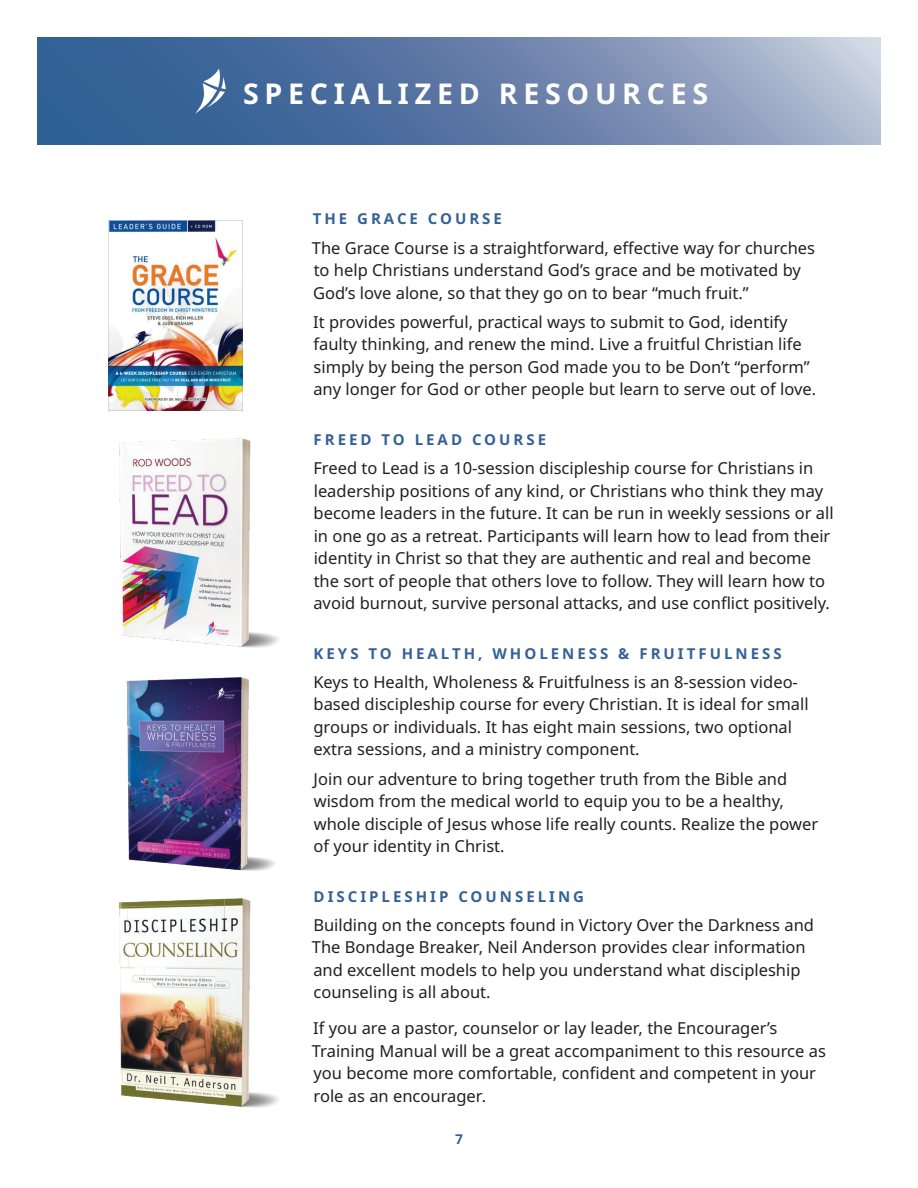
<style>
.page{position:relative;width:918px;height:1188px;background:#fff}
.page>*{position:absolute;margin:0;border:0;box-sizing:border-box;transform-origin:0 0}
.t1{font:700 28.65px "Noto Sans";letter-spacing:.2em;color:#fff}
.t2{font:16.5px/22.5px "Noto Sans";color:#231f20}
.t3{font:700 15px "Noto Sans";letter-spacing:.2em;color:#346196}
.t4{font:700 13.5px "Noto Sans";color:#346196}
</style>
<div class="page">
<img style="left:108px;top:220px;width:135px;height:190px">
<img style="left:119px;top:438px;width:160px;height:210px">
<img style="left:119px;top:898px;width:160px;height:210px">
<img style="left:126px;top:677px;width:149px;height:194px">
<svg style="left:38px;top:38px;width:842px;height:107px;background:#6682ab"></svg>
<svg style="left:195px;top:68px;width:31px;height:46px"></svg>
<p class="t1" style="left:243px;top:73px;width:467px">SPECIALIZED RESOURCES</p>
<p class="t3" style="left:313px;top:208px;width:191px">THE GRACE COURSE</p>
<p class="t2" style="left:312px;top:237px;width:505px">The Grace Course is a straightforward, effective way for churches to help Christians understand God’s grace and be motivated by<br>God’s love alone, so that they go on to bear “much fruit.”</p>
<p class="t2" style="left:313px;top:311px;width:504px">It provides powerful, practical ways to submit to God, identify faulty thinking, and renew the mind. Live a fruitful Christian life simply by being the person God made you to be Don’t “perform” any longer for God or other people but learn to serve out of love.</p>
<p class="t3" style="left:314px;top:429px;width:234px">FREED TO LEAD COURSE</p>
<p class="t2" style="left:313px;top:457px;width:522px">Freed to Lead is a 10-session discipleship course for Christians in leadership positions of any kind, or Christians who think they may become leaders in the future. It can be run in weekly sessions or all in one go as a retreat. Participants will learn how to lead from their identity in Christ so that they are authentic and real and become the sort of people that others love to follow. They will learn how to avoid burnout, survive personal attacks, and use conflict positively.</p>
<p class="t3" style="left:314px;top:643px;width:469px">KEYS TO HEALTH, WHOLENESS &amp; FRUITFULNESS</p>
<p class="t2" style="left:313px;top:671px;width:497px">Keys to Health, Wholeness &amp; Fruitfulness is an 8-session video&shy;based discipleship course for every Christian. It is ideal for small groups or individuals. It has eight main sessions, two optional extra sessions, and a ministry component.</p>
<p class="t2" style="left:313px;top:768px;width:506px">Join our adventure to bring together truth from the Bible and wisdom from the medical world to equip you to be a healthy, whole disciple of Jesus whose life really counts. Realize the power of your identity in Christ.</p>
<p class="t3" style="left:314px;top:886px;width:272px">DISCIPLESHIP COUNSELING</p>
<p class="t2" style="left:312px;top:914px;width:504px">Building on the concepts found in Victory Over the Darkness and The Bondage Breaker, Neil Anderson provides clear information and excellent models to help you understand what discipleship counseling is all about.</p>
<p class="t2" style="left:312px;top:1018px;width:516px">If you are a pastor, counselor or lay leader, the Encourager’s Training Manual will be a great accompaniment to this resource as you become more comfortable, confident and competent in your role as an encourager.</p>
<p class="t4" style="left:455px;top:1129px;width:9px">7</p>
</div>
